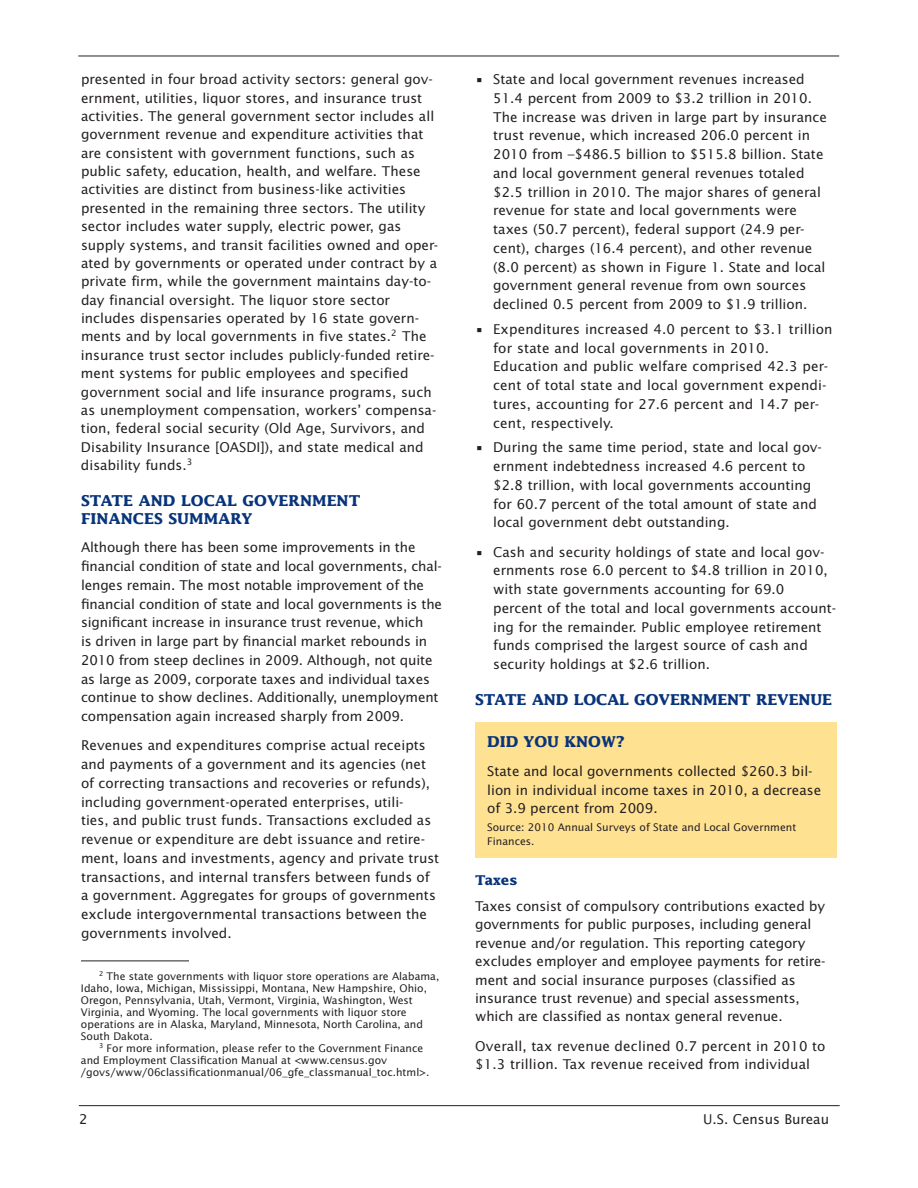
<style>
.page{position:relative;width:918px;height:1188px;background:#fff}
.page>*{position:absolute;margin:0;border:0;box-sizing:border-box;transform-origin:0 0}
.body_text{font:700 15px/18px "Lucida";color:#08347b}
.bullet{font:700 15px "Lucida";letter-spacing:-.01em;color:#08347b}
.Body_text{font:700 15px "Lucida";color:#08347b}
.body_text-2{font:13.5px/18.3px "Lucida Sans";color:#231f20}
.bullet-2{font:13.5px/18.8px "Lucida Sans";color:#231f20}
.Body_text-2{font:13.5px/18.8px "Lucida Sans";color:#231f20}
.subhead2{font:700 13.5px "Lucida";color:#08347b}
.footnote2{font:10.5px/12px "Lucida Sans";color:#231f20}
.Body_text-3{font:10.5px/13.5px "Lucida Sans";color:#231f20}
</style>
<div class="page">
<hr style="left:79px;top:1105px;width:761px;height:1px;background:#231f20">
<hr style="left:78px;top:56px;width:761px;height:1px;background:#231f20">
<hr style="left:81px;top:961px;width:108px;height:1px;background:#231f20">
<div style="left:475px;top:723px;width:361px;height:135px;background:#ffe192"></div>
<p class="body_text-2" style="left:81px;top:70px;width:359px">presented in four broad activity sectors: general gov&shy;ernment, utilities, liquor stores, and insurance trust activities. The general government sector includes all government revenue and expenditure activities that are consistent with government functions, such as public safety, education, health, and welfare. These activities are distinct from business-like activities presented in the remaining three sectors. The utility sector includes water supply, electric power, gas supply systems, and transit facilities owned and oper&shy;ated by governments or operated under contract by a private firm, while the government maintains day-to&shy;day financial oversight. The liquor store sector includes dispensaries operated by 16 state govern&shy;ments and by local governments in five states.<sup>2</sup> The insurance trust sector includes publicly-funded retire&shy;ment systems for public employees and specified government social and life insurance programs, such as unemployment compensation, workers’ compensa&shy;tion, federal social security (Old Age, Survivors, and Disability Insurance [OASDI]), and state medical and disability funds.<sup>3</sup></p>
<p class="body_text" style="left:81px;top:491px;width:281px">STATE AND LOCAL GOVERNMENT<br>FINANCES SUMMARY</p>
<p class="Body_text-2" style="left:81px;top:538px;width:363px">Although there has been some improvements in the financial condition of state and local governments, chal&shy;lenges remain. The most notable improvement of the financial condition of state and local governments is the significant increase in insurance trust revenue, which<br>is driven in large part by financial market rebounds in 2010 from steep declines in 2009. Although, not quite as large as 2009, corporate taxes and individual taxes continue to show declines. Additionally, unemployment compensation again increased sharply from 2009.</p>
<p class="Body_text-2" style="left:81px;top:736px;width:360px">Revenues and expenditures comprise actual receipts and payments of a government and its agencies (net of correcting transactions and recoveries or refunds), including government-operated enterprises, utili-<br>ties, and public trust funds. Transactions excluded as revenue or expenditure are debt issuance and retire&shy;ment, loans and investments, agency and private trust transactions, and internal transfers between funds of a government. Aggregates for groups of governments exclude intergovernmental transactions between the governments involved.</p>
<p class="footnote2" style="left:81px;top:971px;width:360px;text-indent:18px"><sup>2</sup> The state governments with liquor store operations are Alabama, Idaho, Iowa, Michigan, Mississippi, Montana, New Hampshire, Ohio, Oregon, Pennsylvania, Utah, Vermont, Virginia, Washington, West Virginia, and Wyoming. The local governments with liquor store operations are in Alaska, Maryland, Minnesota, North Carolina, and South Dakota.</p>
<p class="footnote2" style="left:81px;top:1043px;width:350px;text-indent:18px"><sup>3</sup> For more information, please refer to the Government Finance and Employment Classification Manual at &lt;www.census.gov /govs/www/06classificationmanual/06_gfe_classmanual_toc.html&gt;.</p>
<p class="bullet-2" style="left:493px;top:70px;width:335px;text-indent:-18px">• State and local government revenues increased 51.4 percent from 2009 to $3.2 trillion in 2010.<br>The increase was driven in large part by insurance trust revenue, which increased 206.0 percent in 2010 from –$486.5 billion to $515.8 billion. State and local government general revenues totaled $2.5 trillion in 2010. The major shares of general revenue for state and local governments were taxes (50.7 percent), federal support (24.9 per&shy;cent), charges (16.4 percent), and other revenue (8.0 percent) as shown in Figure 1. State and local government general revenue from own sources declined 0.5 percent from 2009 to $1.9 trillion.</p>
<p class="bullet-2" style="left:493px;top:320px;width:341px;text-indent:-18px">• Expenditures increased 4.0 percent to $3.1 trillion for state and local governments in 2010.<br>Education and public welfare comprised 42.3 per&shy;cent of total state and local government expendi&shy;tures, accounting for 27.6 percent and 14.7 per&shy;cent, respectively.</p>
<p class="bullet-2" style="left:493px;top:438px;width:330px;text-indent:-18px">• During the same time period, state and local gov&shy;ernment indebtedness increased 4.6 percent to $2.8 trillion, with local governments accounting for 60.7 percent of the total amount of state and local government debt outstanding.</p>
<p class="bullet-2" style="left:493px;top:543px;width:345px;text-indent:-18px">• Cash and security holdings of state and local gov&shy;ernments rose 6.0 percent to $4.8 trillion in 2010, with state governments accounting for 69.0 percent of the total and local governments account&shy;ing for the remainder. Public employee retirement funds comprised the largest source of cash and security holdings at $2.6 trillion.</p>
<p class="bullet" style="left:475px;top:691px;width:359px">STATE AND LOCAL GOVERNMENT REVENUE</p>
<p class="Body_text" style="left:487px;top:732px;width:139px">DID YOU KNOW?</p>
<p class="Body_text-2" style="left:487px;top:762px;width:336px">State and local governments collected $260.3 bil&shy;lion in individual income taxes in 2010, a decrease of 3.9 percent from 2009.</p>
<p class="Body_text-3" style="left:487px;top:821px;width:311px">Source: 2010 Annual Surveys of State and Local Government<br>Finances.</p>
<p class="subhead2" style="left:475px;top:872px;width:44px">Taxes</p>
<p class="body_text-2" style="left:475px;top:897px;width:352px">Taxes consist of compulsory contributions exacted by governments for public purposes, including general revenue and/or regulation. This reporting category excludes employer and employee payments for retire&shy;ment and social insurance purposes (classified as insurance trust revenue) and special assessments, which are classified as nontax general revenue.</p>
<p class="Body_text-2" style="left:475px;top:1037px;width:352px">Overall, tax revenue declined 0.7 percent in 2010 to $1.3 trillion. Tax revenue received from individual</p>
<p class="body_text-2" style="left:79px;top:1111px;width:10px">2</p>
<p class="body_text-2" style="left:703px;top:1111px;width:127px">U.S. Census Bureau</p>
</div>
